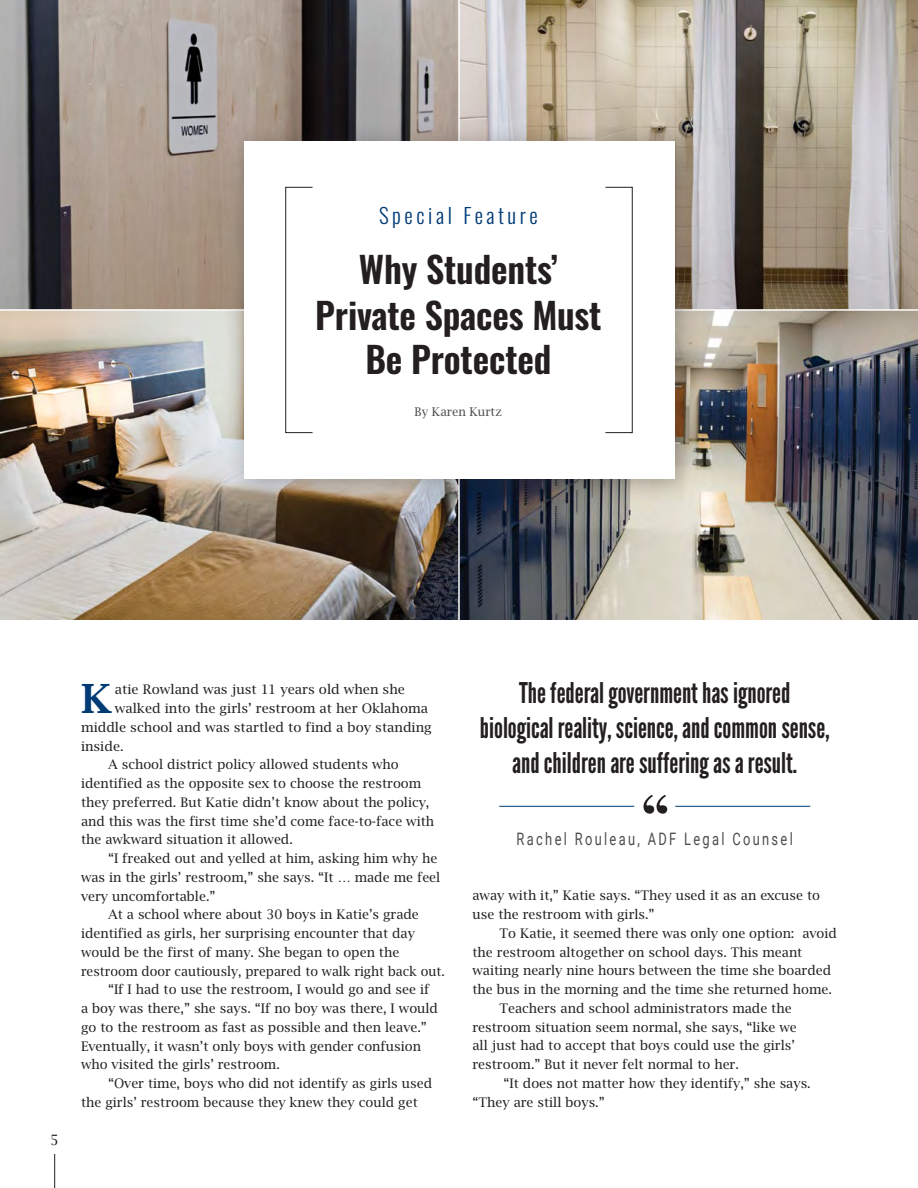
<style>
.page{position:relative;width:918px;height:1188px;background:#fff}
.page>*{position:absolute;margin:0;border:0;box-sizing:border-box;transform-origin:0 0}
.t1{font:77.85px "Times LT Std";color:#231f20}
.t2{font:700 40.2px "Lucida Bright";color:#003b76}
.Article_Name{font:600 36px/45px "Oswald";letter-spacing:-.005em;color:#231f20;text-align:center}
.Set_Off_Quote{font:28.5px/35.2px "League Gothic";color:#231f20;text-align:center}
.Column_Name{font:300 21px "Oswald";letter-spacing:.17em;color:#003b76}
.t3{font:17.1px "Roboto";letter-spacing:.18em;color:#4d4d4f;scale:.75 1}
.t4{font:14.25px "Lucida Bright";color:#231f20}
.t5{font:13.2px/18.8px "Lucida Bright";color:#231f20}
.Byline{font:12px "Lucida Bright";color:#4d4d4f}
</style>
<div class="page">
<hr style="left:54px;top:1154px;width:1px;height:34px;background:#231f20">
<hr style="left:499px;top:806px;width:135px;height:1px;background:#003b76">
<hr style="left:675px;top:806px;width:135px;height:1px;background:#003b76">
<img style="left:0;top:0;width:918px;height:620px">
<hr style="left:0;top:309px;width:918px;height:2px;background:#fff">
<hr style="left:458px;top:0;width:2px;height:622px;background:#fff">
<div style="left:225px;top:123px;width:476px;height:383px;background:#231f20;opacity:.33"></div>
<div style="left:244px;top:141px;width:430px;height:338px;background:#fff"></div>
<p class="Column_Name" style="left:379px;top:196px;width:160px">Special Feature</p>
<p class="Article_Name" style="left:315px;top:249px;width:288px">Why Students’<br>Private Spaces Must<br>Be Protected</p>
<p class="Byline" style="left:415px;top:405px;width:89px">By Karen Kurtz</p>
<p class="t4" style="left:50px;top:1132px;width:10px">5</p>
<p class="t2" style="left:81px;top:676px;width:32px">K</p>
<p class="t5" style="left:115px;top:680px;width:292px">atie Rowland was just 11 years old when she</p>
<p class="t5" style="left:115px;top:699px;width:315px">walked into the girls’ restroom at her Oklahoma</p>
<p class="t5" style="left:81px;top:718px;width:352px">middle school and was startled to find a boy standing</p>
<p class="t5" style="left:81px;top:736px;width:44px">inside.</p>
<p class="t5" style="left:81px;top:755px;width:355px;text-indent:27px">A school district policy allowed students who identified as the opposite sex to choose the restroom they preferred. But Katie didn’t know about the policy, and this was the first time she’d come face-to-face with the awkward situation it allowed.</p>
<p class="t5" style="left:81px;top:849px;width:361px;text-indent:27px">“I freaked out and yelled at him, asking him why he was in the girls’ restroom,” she says. “It … made me feel very uncomfortable.”</p>
<p class="t5" style="left:81px;top:905px;width:365px;text-indent:27px">At a school where about 30 boys in Katie’s grade identified as girls, her surprising encounter that day would be the first of many. She began to open the restroom door cautiously, prepared to walk right back out.</p>
<p class="t5" style="left:81px;top:980px;width:359px;text-indent:27px">“If I had to use the restroom, I would go and see if a boy was there,” she says. “If no boy was there, I would go to the restroom as fast as possible and then leave.” Eventually, it wasn’t only boys with gender confusion who visited the girls’ restroom.</p>
<p class="t5" style="left:81px;top:1074px;width:353px;text-indent:27px">“Over time, boys who did not identify as girls used the girls’ restroom because they knew they could get</p>
<p class="Set_Off_Quote" style="left:480px;top:675px;width:351px">The federal government has ignored biological reality, science, and common sense, and children are suffering as a result.</p>
<p class="t1" style="left:635px;top:778px;width:40px">‘‘</p>
<p class="t3" style="left:517px;top:827px;width:370px">Rachel Rouleau, ADF Legal Counsel</p>
<p class="t5" style="left:473px;top:886px;width:349px">away with it,” Katie says. “They used it as an excuse to use the restroom with girls.”</p>
<p class="t5" style="left:473px;top:924px;width:366px;text-indent:27px">To Katie, it seemed there was only one option: avoid the restroom altogether on school days. This meant waiting nearly nine hours between the time she boarded the bus in the morning and the time she returned home.</p>
<p class="t5" style="left:473px;top:999px;width:326px;text-indent:27px">Teachers and school administrators made the restroom situation seem normal, she says, “like we all just had to accept that boys could use the girls’ restroom.” But it never felt normal to her.</p>
<p class="t5" style="left:473px;top:1074px;width:340px;text-indent:31px">“It does not matter how they identify,” she says. “They are still boys.”</p>
</div>
